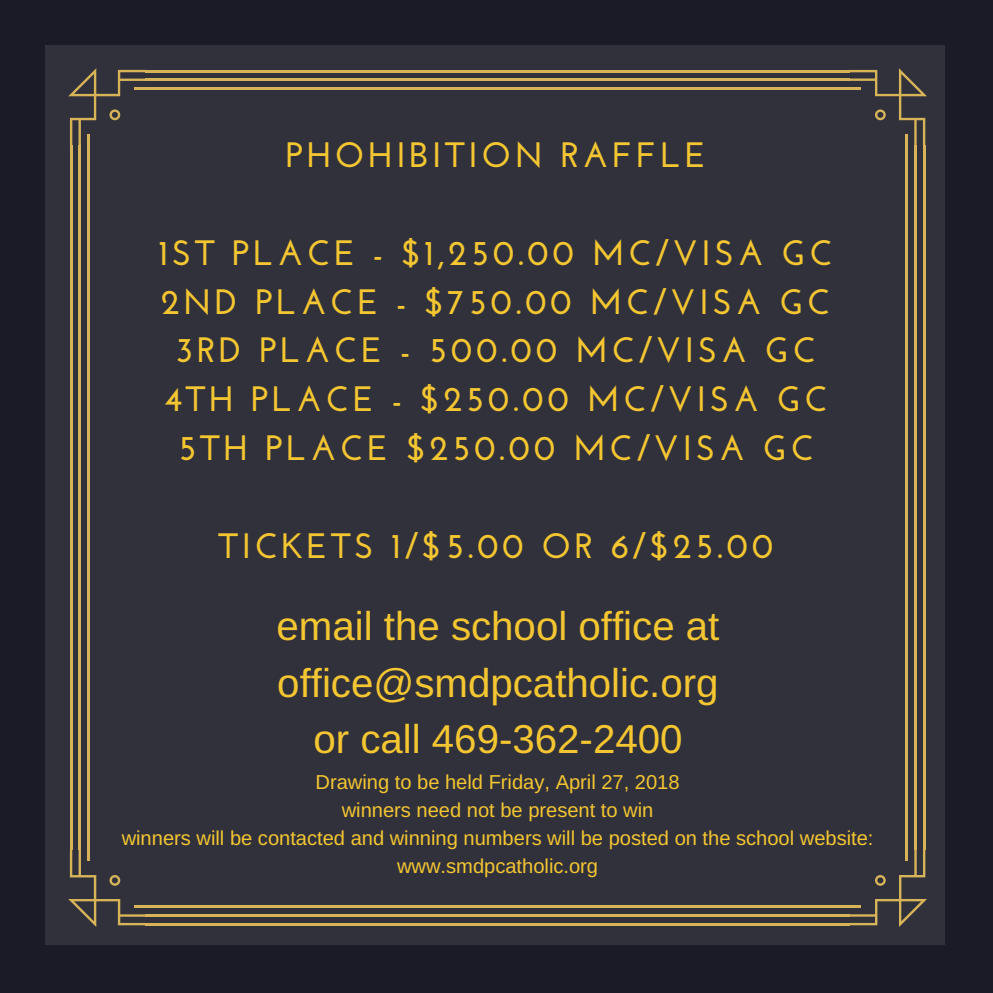
<style>
.page{position:relative;width:993px;height:993px;background:#fff}
.page>*{position:absolute;margin:0;border:0;box-sizing:border-box;transform-origin:0 0}
.t1{font:40.25px/56.2px "Arimo";color:#f4c631;text-align:center}
.t2{font:700 35.25px/48.8px "Josefin Sans";letter-spacing:.1em;color:#f4c631;text-align:center}
.t3{font:20.25px/28.2px "Arimo";color:#f4c631;text-align:center}
</style>
<div class="page">
<div style="left:0;top:0;width:992px;height:992px;background:#1b1b27"></div>
<div style="left:45px;top:45px;width:899px;height:899px;background:#31313c"></div>
<svg style="left:849px;top:68px;width:77px;height:78px"></svg>
<svg style="left:68px;top:68px;width:78px;height:78px"></svg>
<svg style="left:68px;top:849px;width:78px;height:77px"></svg>
<svg style="left:849px;top:849px;width:77px;height:77px"></svg>
<hr style="left:145px;top:87px;width:704px;height:3px;background:#d7b458">
<hr style="left:145px;top:78px;width:704px;height:3px;background:#d7b458">
<hr style="left:145px;top:70px;width:704px;height:2px;background:#d7b458">
<hr style="left:145px;top:905px;width:704px;height:2px;background:#d7b458">
<hr style="left:145px;top:913px;width:704px;height:3px;background:#d7b458">
<hr style="left:145px;top:922px;width:704px;height:3px;background:#d7b458">
<hr style="left:905px;top:145px;width:2px;height:704px;background:#d7b458">
<hr style="left:913px;top:145px;width:3px;height:704px;background:#d7b458">
<hr style="left:922px;top:145px;width:3px;height:704px;background:#d7b458">
<hr style="left:87px;top:145px;width:3px;height:704px;background:#d7b458">
<hr style="left:79px;top:145px;width:2px;height:704px;background:#d7b458">
<hr style="left:70px;top:145px;width:2px;height:704px;background:#d7b458">
<p class="t2" style="left:286px;top:134px;width:421px">PHOHIBITION RAFFLE</p>
<p class="t2" style="left:159px;top:231px;width:675px">1ST PLACE - $1,250.00 MC/VISA GC<br>2ND PLACE - $750.00 MC/VISA GC<br>3RD PLACE - 500.00 MC/VISA GC<br>4TH PLACE - $250.00 MC/VISA GC<br>5TH PLACE $250.00 MC/VISA GC</p>
<p class="t2" style="left:218px;top:524px;width:556px">TICKETS 1/$5.00 OR 6/$25.00</p>
<p class="t1" style="left:276px;top:598px;width:444px">email the school office at office@smdpcatholic.org or call 469-362-2400</p>
<p class="t3" style="left:122px;top:767px;width:753px">Drawing to be held Friday, April 27, 2018<br>winners need not be present to win<br>winners will be contacted and winning numbers will be posted on the school website: www.smdpcatholic.org</p>
</div>
